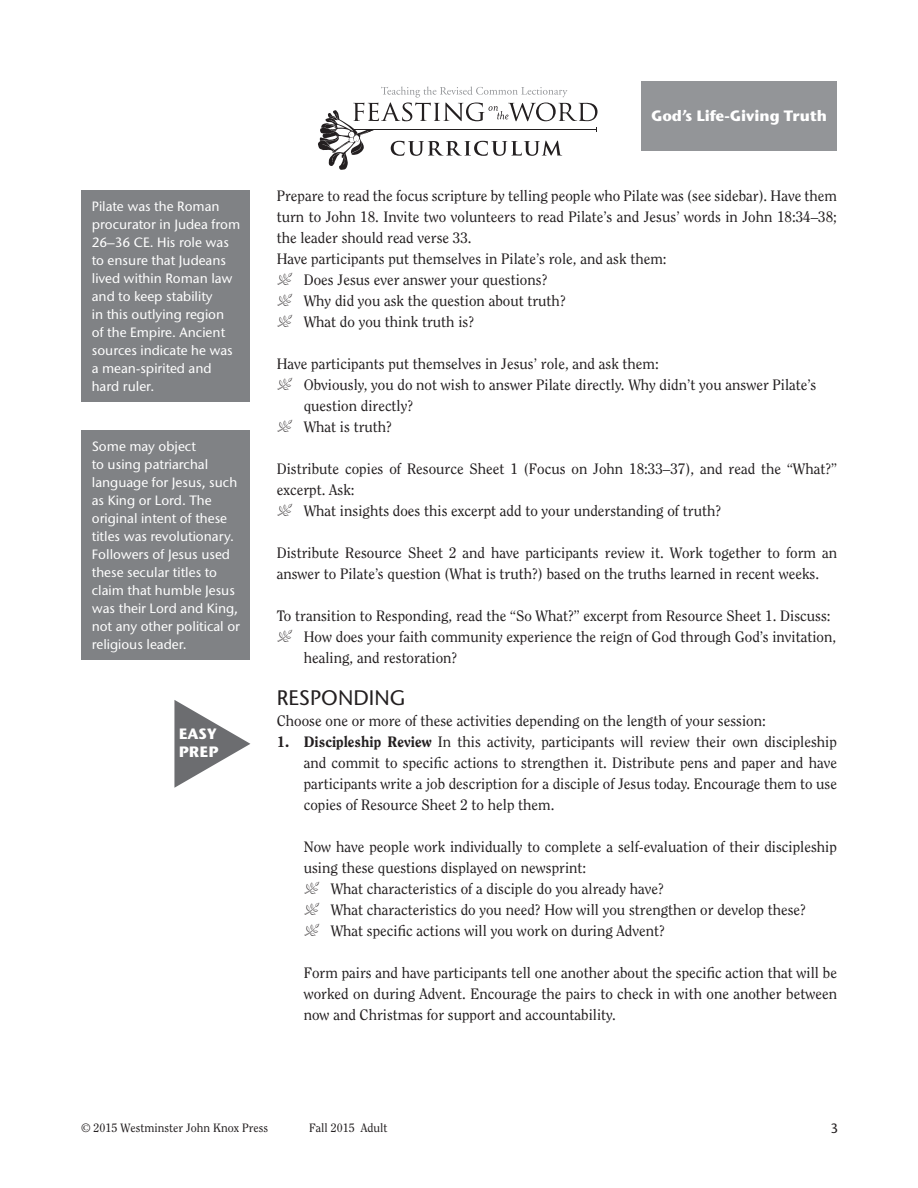
<style>
.page{position:relative;width:918px;height:1188px;background:#fff}
.page>*{position:absolute;margin:0;border:0;box-sizing:border-box;transform-origin:0 0}
.t1{font:500 21px "Stone Sans ITC Std";color:#231f20}
.t2{font:15px/21px "Clearface Std";color:#231f20}
.t3{font:700 15px/18px "Stone Sans ITC Std";color:#fff}
.t4{font:500 13.5px/18px "Stone Sans ITC Std";color:#fff}
.t5{font:500 13.5px "Stone Sans ITC Std";color:#231f20}
.t6{font:12px "Clearface Std";color:#231f20}
.s1{font-family:"Type Embellishments Two";font-size:18px}
.s2{font-weight:800}
</style>
<div class="page">
<svg style="left:318px;top:86px;width:280px;height:84px"></svg>
<div style="left:641px;top:81px;width:196px;height:69px;background:#939598"></div>
<svg style="left:174px;top:700px;width:76px;height:88px"></svg>
<div style="left:81px;top:190px;width:169px;height:211px;background:#808285"></div>
<div style="left:81px;top:430px;width:169px;height:229px;background:#808285"></div>
<p class="t4" style="left:92px;top:197px;width:150px">Pilate was the Roman procurator in Judea from<br>26–36 CE. His role was to ensure that Judeans lived within Roman law and to keep stability<br>in this outlying region<br>of the Empire. Ancient sources indicate he was a mean-spirited and hard ruler.</p>
<p class="t4" style="left:92px;top:437px;width:150px">Some may object<br>to using patriarchal language for Jesus, such as King or Lord. The original intent of these titles was revolutionary.<br>Followers of Jesus used these secular titles to claim that humble Jesus was their Lord and King, not any other political or religious leader.</p>
<p class="t3" style="left:179px;top:725px;width:41px">EASY<br>PREP</p>
<p class="t3" style="left:651px;top:107px;width:177px">God’s Life-Giving Truth</p>
<p class="t2" style="left:277px;top:185px;width:562px">Prepare to read the focus scripture by telling people who Pilate was (see sidebar). Have them turn to John 18. Invite two volunteers to read Pilate’s and Jesus’ words in John 18:34–38; the leader should read verse 33.<br>Have participants put themselves in Pilate’s role, and ask them:<br><span class="s1">P</span> Does Jesus ever answer your questions?<br><span class="s1">P</span> Why did you ask the question about truth?<br><span class="s1">P</span> What do you think truth is?</p>
<p class="t2" style="left:277px;top:353px;width:384px">Have participants put themselves in Jesus’ role, and ask them:</p>
<p class="t2" style="left:277px;top:374px;width:541px"><span class="s1">P</span> Obviously, you do not wish to answer Pilate directly. Why didn’t you answer Pilate’s</p>
<p class="t2" style="left:304px;top:395px;width:111px">question directly?</p>
<p class="t2" style="left:277px;top:416px;width:117px"><span class="s1">P</span> What is truth?</p>
<p class="t2" style="left:277px;top:458px;width:562px">Distribute copies of Resource Sheet 1 (Focus on John 18:33–37), and read the “What?” excerpt. Ask:<br><span class="s1">P</span> What insights does this excerpt add to your understanding of truth?</p>
<p class="t2" style="left:277px;top:542px;width:562px">Distribute Resource Sheet 2 and have participants review it. Work together to form an answer to Pilate’s question (What is truth?) based on the truths learned in recent weeks.</p>
<p class="t2" style="left:277px;top:605px;width:555px">To transition to Responding, read the “So What?” excerpt from Resource Sheet 1. Discuss:</p>
<p class="t2" style="left:277px;top:626px;width:561px"><span class="s1">P</span> How does your faith community experience the reign of God through God’s invitation,</p>
<p class="t2" style="left:304px;top:647px;width:155px">healing, and restoration?</p>
<h1 class="t1" style="left:277px;top:685px;width:130px">RESPONDING</h1>
<p class="t2" style="left:277px;top:710px;width:491px">Choose one or more of these activities depending on the length of your session:</p>
<p class="t2" style="left:304px;top:731px;width:535px;text-align:justify;text-indent:-27px"><span class="s2">1. Discipleship Review</span> In this activity, participants will review their own discipleship and commit to specific actions to strengthen it. Distribute pens and paper and have participants write a job description for a disciple of Jesus today. Encourage them to use copies of Resource Sheet 2 to help them.</p>
<p class="t2" style="left:304px;top:836px;width:535px">Now have people work individually to complete a self-evaluation of their discipleship using these questions displayed on newsprint:<br><span class="s1">P</span> What characteristics of a disciple do you already have?<br><span class="s1">P</span> What characteristics do you need? How will you strengthen or develop these?<br><span class="s1">P</span> What specific actions will you work on during Advent?</p>
<p class="t2" style="left:304px;top:962px;width:535px;text-align:justify">Form pairs and have participants tell one another about the specific action that will be worked on during Advent. Encourage the pairs to check in with one another between now and Christmas for support and accountability.</p>
<p class="t6" style="left:81px;top:1121px;width:189px">© 2015 Westminster John Knox Press</p>
<p class="t6" style="left:309px;top:1121px;width:80px">Fall 2015 Adult</p>
<p class="t5" style="left:831px;top:1120px;width:9px">3</p>
</div>
